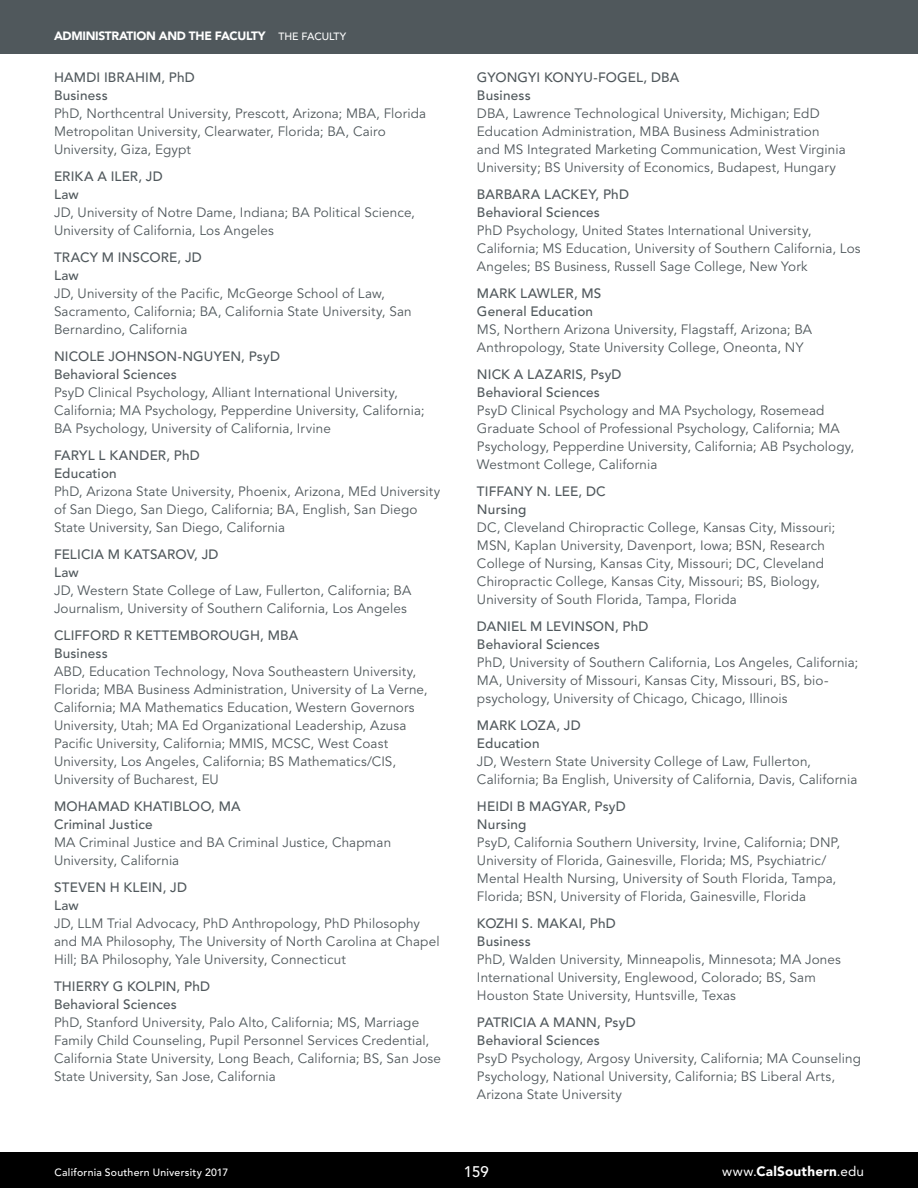
<style>
.page{position:relative;width:918px;height:1188px;background:#fff}
.page>*{position:absolute;margin:0;border:0;box-sizing:border-box;transform-origin:0 0}
.t1{font:500 15.3px "Avenir LT Std";color:#fff}
.t2{font:13.5px/18px "Avenir LT Std";letter-spacing:.01em;color:#50585c}
.t3{font:500 13.5px/18px "Avenir LT Std";letter-spacing:.015em;color:#50585c}
.t4{font:900 13.5px "Avenir LT Std";letter-spacing:.015em;color:#fff}
.t5{font:900 12px "Avenir LT Std";letter-spacing:-.025em;color:#fff}
.t6{font:500 10.5px "Avenir LT Std";letter-spacing:.025em;color:#fff}
.s1{font-weight:500;font-size:10.5px}
.s2{font-weight:400}
</style>
<div class="page">
<div style="left:0;top:0;width:918px;height:54px;background:#50585c"></div>
<div style="left:0;top:1152px;width:918px;height:36px;background:#000"></div>
<p class="t5" style="left:54px;top:29px;width:294px">ADMINISTRATION AND THE FACULTY <span class="s1">THE FACULTY</span></p>
<p class="t3" style="left:54px;top:69px;width:142px">HAMDI IBRAHIM, PhD<br>Business</p>
<p class="t2" style="left:54px;top:105px;width:374px">PhD, Northcentral University, Prescott, Arizona; MBA, Florida<br>Metropolitan University, Clearwater, Florida; BA, Cairo<br>University, Giza, Egypt</p>
<p class="t3" style="left:54px;top:168px;width:110px">ERIKA A ILER, JD<br>Law</p>
<p class="t2" style="left:54px;top:204px;width:362px">JD, University of Notre Dame, Indiana; BA Political Science,<br>University of California, Los Angeles</p>
<p class="t3" style="left:54px;top:249px;width:149px">TRACY M INSCORE, JD<br>Law</p>
<p class="t2" style="left:54px;top:285px;width:359px">JD, University of the Pacific, McGeorge School of Law,<br>Sacramento, California; BA, California State University, San<br>Bernardino, California</p>
<p class="t3" style="left:54px;top:348px;width:228px">NICOLE JOHNSON-NGUYEN, PsyD<br>Behavioral Sciences</p>
<p class="t2" style="left:54px;top:384px;width:372px">PsyD Clinical Psychology, Alliant International University,<br>California; MA Psychology, Pepperdine University, California;<br>BA Psychology, University of California, Irvine</p>
<p class="t3" style="left:54px;top:447px;width:147px">FARYL L KANDER, PhD<br>Education</p>
<p class="t2" style="left:54px;top:483px;width:388px">PhD, Arizona State University, Phoenix, Arizona, MEd University of San Diego, San Diego, California; BA, English, San Diego<br>State University, San Diego, California</p>
<p class="t3" style="left:54px;top:546px;width:166px">FELICIA M KATSAROV, JD<br>Law</p>
<p class="t2" style="left:54px;top:582px;width:359px">JD, Western State College of Law, Fullerton, California; BA<br>Journalism, University of Southern California, Los Angeles</p>
<p class="t3" style="left:54px;top:627px;width:246px">CLIFFORD R KETTEMBOROUGH, MBA<br>Business</p>
<p class="t2" style="left:54px;top:663px;width:375px">ABD, Education Technology, Nova Southeastern University, Florida; MBA Business Administration, University of La Verne, California; MA Mathematics Education, Western Governors University, Utah; MA Ed Organizational Leadership, Azusa Pacific University, California; MMIS, MCSC, West Coast University, Los Angeles, California; BS Mathematics/CIS, University of Bucharest, EU</p>
<p class="t3" style="left:54px;top:798px;width:188px">MOHAMAD KHATIBLOO, MA<br>Criminal Justice</p>
<p class="t2" style="left:54px;top:834px;width:339px">MA Criminal Justice and BA Criminal Justice, Chapman<br>University, California</p>
<p class="t3" style="left:54px;top:879px;width:135px">STEVEN H KLEIN, JD<br>Law</p>
<p class="t2" style="left:54px;top:915px;width:387px">JD, LLM Trial Advocacy, PhD Anthropology, PhD Philosophy and MA Philosophy, The University of North Carolina at Chapel<br>Hill; BA Philosophy, Yale University, Connecticut</p>
<p class="t3" style="left:54px;top:978px;width:158px">THIERRY G KOLPIN, PhD<br>Behavioral Sciences</p>
<p class="t2" style="left:54px;top:1014px;width:389px">PhD, Stanford University, Palo Alto, California; MS, Marriage Family Child Counseling, Pupil Personnel Services Credential, California State University, Long Beach, California; BS, San Jose State University, San Jose, California</p>
<p class="t3" style="left:477px;top:69px;width:204px">GYONGYI KONYU-FOGEL, DBA<br>Business</p>
<p class="t2" style="left:477px;top:105px;width:370px">DBA, Lawrence Technological University, Michigan; EdD Education Administration, MBA Business Administration and MS Integrated Marketing Communication, West Virginia University; BS University of Economics, Budapest, Hungary</p>
<p class="t3" style="left:477px;top:186px;width:154px">BARBARA LACKEY, PhD<br>Behavioral Sciences</p>
<p class="t2" style="left:477px;top:222px;width:385px">PhD Psychology, United States International University,<br>California; MS Education, University of Southern California, Los<br>Angeles; BS Business, Russell Sage College, New York</p>
<p class="t3" style="left:477px;top:285px;width:126px">MARK LAWLER, MS<br>General Education</p>
<p class="t2" style="left:477px;top:321px;width:337px">MS, Northern Arizona University, Flagstaff, Arizona; BA<br>Anthropology, State University College, Oneonta, NY</p>
<p class="t3" style="left:477px;top:366px;width:146px">NICK A LAZARIS, PsyD<br>Behavioral Sciences</p>
<p class="t2" style="left:477px;top:402px;width:379px">PsyD Clinical Psychology and MA Psychology, Rosemead Graduate School of Professional Psychology, California; MA Psychology, Pepperdine University, California; AB Psychology, Westmont College, California</p>
<p class="t3" style="left:477px;top:483px;width:130px">TIFFANY N. LEE, DC<br>Nursing</p>
<p class="t2" style="left:477px;top:519px;width:360px">DC, Cleveland Chiropractic College, Kansas City, Missouri; MSN, Kaplan University, Davenport, Iowa; BSN, Research College of Nursing, Kansas City, Missouri; DC, Cleveland Chiropractic College, Kansas City, Missouri; BS, Biology, University of South Florida, Tampa, Florida</p>
<p class="t3" style="left:477px;top:618px;width:173px">DANIEL M LEVINSON, PhD<br>Behavioral Sciences</p>
<p class="t2" style="left:477px;top:654px;width:383px">PhD, University of Southern California, Los Angeles, California;<br>MA, University of Missouri, Kansas City, Missouri, BS, bio&shy;psychology, University of Chicago, Chicago, Illinois</p>
<p class="t3" style="left:477px;top:717px;width:105px">MARK LOZA, JD<br>Education</p>
<p class="t2" style="left:477px;top:753px;width:382px">JD, Western State University College of Law, Fullerton,<br>California; Ba English, University of California, Davis, California</p>
<p class="t3" style="left:477px;top:798px;width:150px">HEIDI B MAGYAR, PsyD<br>Nursing</p>
<p class="t2" style="left:477px;top:834px;width:365px">PsyD, California Southern University, Irvine, California; DNP, University of Florida, Gainesville, Florida; MS, Psychiatric/ Mental Health Nursing, University of South Florida, Tampa, Florida; BSN, University of Florida, Gainesville, Florida</p>
<p class="t3" style="left:477px;top:915px;width:140px">KOZHI S. MAKAI, PhD<br>Business</p>
<p class="t2" style="left:477px;top:951px;width:365px">PhD, Walden University, Minneapolis, Minnesota; MA Jones<br>International University, Englewood, Colorado; BS, Sam<br>Houston State University, Huntsville, Texas</p>
<p class="t3" style="left:477px;top:1014px;width:160px">PATRICIA A MANN, PsyD<br>Behavioral Sciences</p>
<p class="t2" style="left:477px;top:1050px;width:386px">PsyD Psychology, Argosy University, California; MA Counseling<br>Psychology, National University, California; BS Liberal Arts,<br>Arizona State University</p>
<p class="t6" style="left:54px;top:1166px;width:175px">California Southern University 2017</p>
<p class="t4" style="left:722px;top:1163px;width:143px"><span class="s2">www.</span>CalSouthern<span class="s2">.edu</span></p>
<p class="t1" style="left:464px;top:1163px;width:27px">159</p>
</div>
